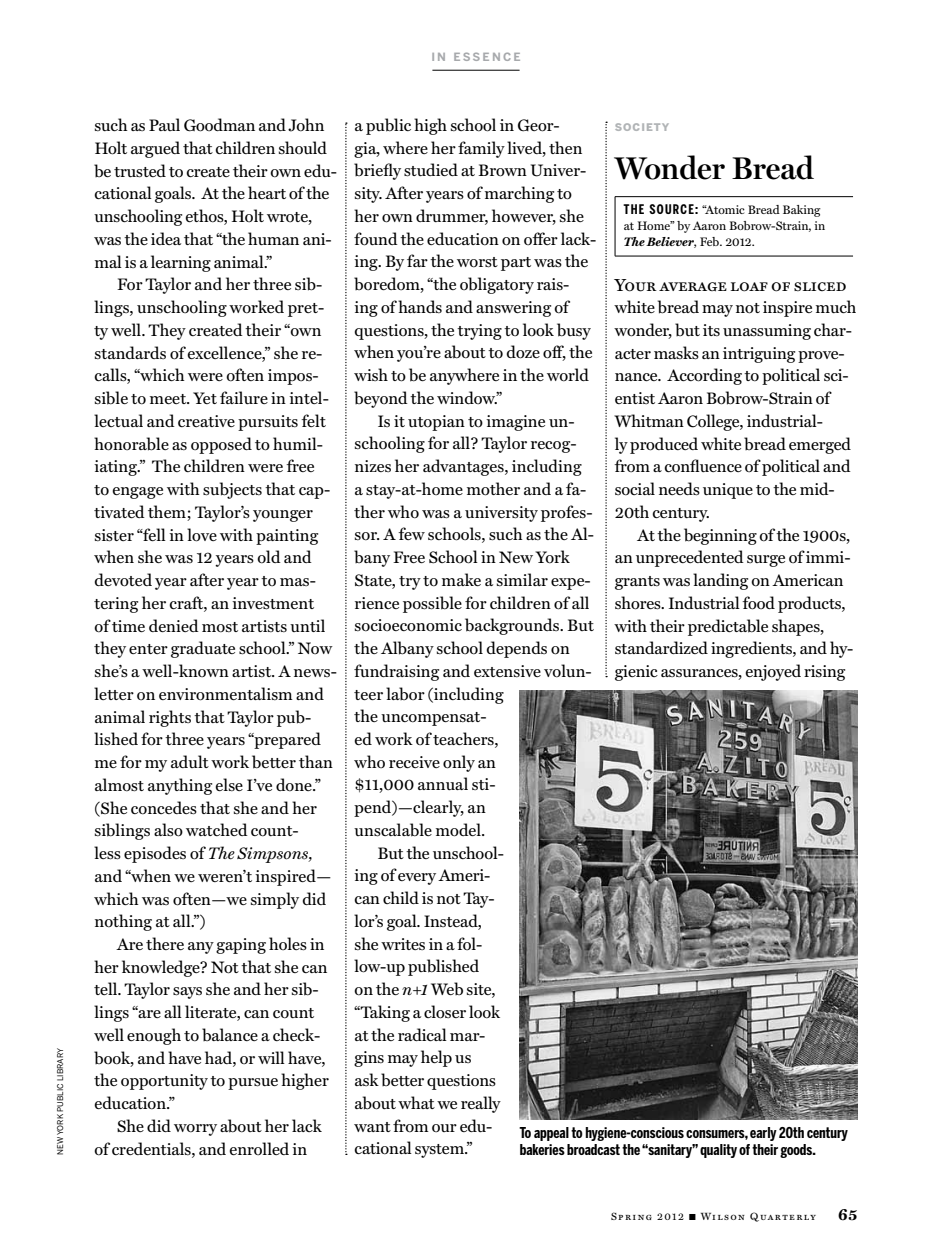
<style>
.page{position:relative;width:945px;height:1260px;background:#fff}
.page>*{position:absolute;margin:0;border:0;box-sizing:border-box;transform-origin:0 0}
.t1{font:600 31.5px "Miller Display";color:#000}
.t2{font:17.5px "Miller Text Roman SC";letter-spacing:-.005em;color:#000}
.t3{font:16.62px/22.8px "Miller Text";color:#000}
.t4{font:700 15.75px "Miller Text";color:#000}
.t5{font:700 14.88px "Benton Sans Comp";color:#000}
.t6{font:12.25px/15.8px "Miller Text";color:#000}
.t7{font:700 11.38px "Benton Sans";letter-spacing:.19em;color:#a7a9ac}
.t8{font:10.5px "Miller Text Roman SC";letter-spacing:.13em;color:#000}
.t9{font:900 10.5px "Benton Sans";letter-spacing:.1em;color:#b1b4b6}
.t10{font:7.88px "Benton Sans";letter-spacing:.01em;color:#000}
.s1{font-style:italic}
.s2{font-family:"Benton Sans Comp";font-weight:700;font-size:13.12px}
.s3{font-weight:700;font-style:italic}
.s4{font-family:"Miller Text"}
</style>
<div class="page">
<hr style="left:432px;top:70px;width:88px;height:1px;background:#000">
<svg style="left:345px;top:122px;width:2px;height:1033px"></svg>
<svg style="left:605px;top:122px;width:2px;height:555px"></svg>
<hr style="left:615px;top:196px;width:238px;height:1px;background:#000">
<hr style="left:615px;top:197px;width:1px;height:59px;background:#000">
<hr style="left:615px;top:256px;width:238px;height:1px;background:#000">
<img style="left:520px;top:690px;width:338px;height:429px">
<p class="t10" style="left:55px;top:1155px;width:108px;rotate:-90deg">N ew York Public Li brary</p>
<p class="t7" style="left:431px;top:50px;width:90px">IN ESSE NCE</p>
<p class="t3" style="left:94px;top:114px;width:244px">such as Paul Goodman and John<br>Holt argued that children should be trusted to create their own edu&shy;cational goals. At the heart of the unschooling ethos, Holt wrote, was the idea that “the human ani&shy;mal is a learning animal.”</p>
<p class="t3" style="left:94px;top:273px;width:244px;text-indent:23px">For Taylor and her three sib&shy;lings, unschooling worked pret&shy;ty well. They created their “own standards of excellence,” she re&shy;calls, “which were often impos&shy;sible to meet. Yet failure in intel&shy;lectual and creative pursuits felt honorable as opposed to humil&shy;iating.” The children were free<br>to engage with subjects that cap&shy;tivated them; Taylor’s younger sister “fell in love with painting when she was 12 years old and devoted year after year to mas&shy;tering her craft, an investment<br>of time denied most artists until they enter graduate school.” Now she’s a well-known artist. A news&shy;letter on environmentalism and animal rights that Taylor pub&shy;lished for three years “prepared me for my adult work better than almost anything else I’ve done.” (She concedes that she and her siblings also watched count-<br>less episodes of <span class="s1">The Simpsons, </span>and “when we weren’t inspired— which was often—we simply did nothing at all.”)</p>
<p class="t3" style="left:94px;top:933px;width:236px;text-indent:23px">Are there any gaping holes in her knowledge? Not that she can tell. Taylor says she and her sib&shy;lings “are all literate, can count well enough to balance a check&shy;book, and have had, or will have, the opportunity to pursue higher education.”</p>
<p class="t3" style="left:94px;top:1115px;width:229px;text-indent:23px">She did worry about her lack of credentials, and enrolled in</p>
<p class="t3" style="left:355px;top:114px;width:243px">a public high school in Geor-<br>gia, where her family lived, then briefly studied at Brown Univer&shy;sity. After years of marching to her own drummer, however, she found the education on offer lack&shy;ing. By far the worst part was the boredom, “the obligatory rais&shy;ing of hands and answering of questions, the trying to look busy when you’re about to doze off, the wish to be anywhere in the world beyond the window.”</p>
<p class="t3" style="left:377px;top:409px;width:199px">Is it utopian to imagine un-</p>
<p class="t3" style="left:355px;top:432px;width:223px">schooling for all? Taylor recog-</p>
<p class="t3" style="left:355px;top:455px;width:228px">nizes her advantages, including</p>
<p class="t3" style="left:355px;top:478px;width:233px">a stay-at-home mother and a fa-</p>
<p class="t3" style="left:355px;top:500px;width:239px">ther who was a university profes-</p>
<p class="t3" style="left:355px;top:523px;width:241px">sor. A few schools, such as the Al-</p>
<p class="t3" style="left:355px;top:546px;width:217px">bany Free School in New York</p>
<p class="t3" style="left:355px;top:569px;width:238px">State, try to make a similar expe-</p>
<p class="t3" style="left:355px;top:591px;width:236px">rience possible for children of all</p>
<p class="t3" style="left:355px;top:614px;width:241px">socioeconomic backgrounds. But</p>
<p class="t3" style="left:355px;top:637px;width:217px">the Albany school depends on</p>
<p class="t3" style="left:355px;top:660px;width:239px">fundraising and extensive volun-</p>
<p class="t3" style="left:355px;top:682px;width:150px">teer labor (including</p>
<p class="t3" style="left:355px;top:705px;width:133px">the uncompensat-</p>
<p class="t3" style="left:355px;top:728px;width:145px">ed work of teachers,</p>
<p class="t3" style="left:355px;top:751px;width:143px">who receive only an</p>
<p class="t3" style="left:355px;top:773px;width:143px">$11,000 annual sti-</p>
<p class="t3" style="left:355px;top:796px;width:133px">pend)—clearly, an</p>
<p class="t3" style="left:355px;top:819px;width:132px">unscalable model.</p>
<p class="t3" style="left:377px;top:842px;width:128px">But the unschool-</p>
<p class="t3" style="left:355px;top:864px;width:137px">ing of every Ameri-</p>
<p class="t3" style="left:355px;top:887px;width:141px">can child is not Tay-</p>
<p class="t3" style="left:355px;top:910px;width:129px">lor’s goal. Instead,</p>
<p class="t3" style="left:355px;top:933px;width:129px">she writes in a fol-</p>
<p class="t3" style="left:355px;top:955px;width:126px">low-up published</p>
<p class="t3" style="left:355px;top:978px;width:143px">on the <span class="s1">n+1</span> Web site,</p>
<p class="t3" style="left:355px;top:1001px;width:147px">“Taking a closer look</p>
<p class="t3" style="left:355px;top:1023px;width:132px">at the radical mar-</p>
<p class="t3" style="left:355px;top:1046px;width:118px">gins may help us</p>
<p class="t3" style="left:355px;top:1069px;width:143px">ask better questions</p>
<p class="t3" style="left:355px;top:1092px;width:147px">about what we really</p>
<p class="t3" style="left:355px;top:1114px;width:139px">want from our edu-</p>
<p class="t3" style="left:355px;top:1137px;width:119px">cational system.”</p>
<p class="t9" style="left:615px;top:121px;width:56px">SOCIETY</p>
<h1 class="t1" style="left:615px;top:149px;width:200px">Wonder Bread</h1>
<p class="t6" style="left:624px;top:202px;width:203px"><span class="s2">THE SOURCE:</span> “Atomic Bread Baking at Home” by Aaron Bobrow-Strain, in<br><span class="s3">The Believer</span>, Feb. 2012.</p>
<p class="t2" style="left:615px;top:274px;width:233px">Your average loaf of sliced</p>
<p class="t3" style="left:615px;top:296px;width:243px">white bread may not inspire much wonder, but its unassuming char&shy;acter masks an intriguing prove&shy;nance. According to political sci&shy;entist Aaron Bobrow-Strain of<br>Whitman College, industrial-<br>ly produced white bread emerged from a confluence of political and social needs unique to the mid-<br>20th century.</p>
<p class="t3" style="left:615px;top:524px;width:240px;text-indent:23px">At the beginning of the 1900s, an unprecedented surge of immi&shy;grants was landing on American shores. Industrial food products, with their predictable shapes, standardized ingredients, and hy&shy;gienic assurances, enjoyed rising</p>
<p class="t5" style="left:520px;top:1123px;width:330px">To appeal to hygiene-conscious consumers, early 20th century</p>
<p class="t5" style="left:520px;top:1141px;width:298px">bakeries broadcast the “sanitary” quality of their goods.</p>
<p class="t8" style="left:611px;top:1210px;width:206px">Spring <span class="s4">2012</span> ■ Wilson Quarterly</p>
<p class="t4" style="left:838px;top:1205px;width:21px">65</p>
</div>
